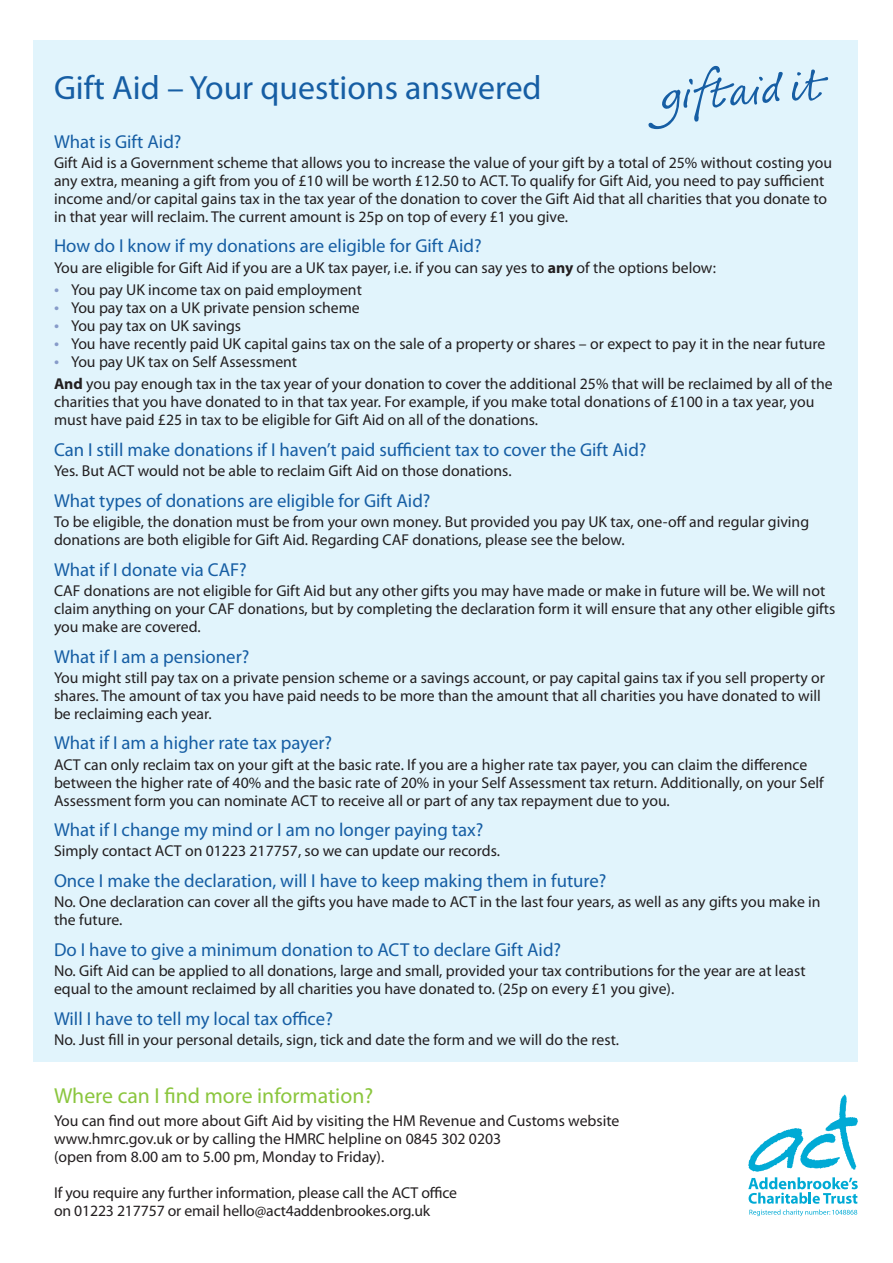
<style>
.page{position:relative;width:893px;height:1263px;background:#fff}
.page>*{position:absolute;margin:0;border:0;box-sizing:border-box;transform-origin:0 0}
.t1{font:33.75px "Myriad Pro";color:#165ea4}
.t2{font:21.75px "Myriad Pro";color:#8bc63e}
.t3{font:18.75px "Myriad Pro";color:#165ea4}
.t4{font:15.75px/18px "Myriad Pro";color:#231f20}
.s1{font-weight:700}
.s2{font-size:18px;color:#879bc9}
</style>
<div class="page">
<div style="left:33px;top:40px;width:825px;height:1022px;background:#e1f4fc"></div>
<svg style="left:648px;top:65px;width:180px;height:64px"></svg>
<svg style="left:748px;top:1094px;width:110px;height:122px"></svg>
<h1 class="t1" style="left:54px;top:69px;width:489px">Gift Aid – Your questions answered</h1>
<p class="t3" style="left:54px;top:131px;width:129px">What is Gift Aid?</p>
<p class="t4" style="left:54px;top:154px;width:779px">Gift Aid is a Government scheme that allows you to increase the value of your gift by a total of 25% without costing you any extra, meaning a gift from you of £10 will be worth £12.50 to ACT. To qualify for Gift Aid, you need to pay sufficient income and/or capital gains tax in the tax year of the donation to cover the Gift Aid that all charities that you donate to in that year will reclaim. The current amount is 25p on top of every £1 you give.</p>
<p class="t3" style="left:54px;top:236px;width:429px">How do I know if my donations are eligible for Gift Aid?</p>
<p class="t4" style="left:54px;top:259px;width:664px">You are eligible for Gift Aid if you are a UK tax payer, i.e. if you can say yes to <span class="s1">any</span> of the options below:</p>
<p class="t4" style="left:54px;top:281px;width:309px"><span class="s2">•</span> You pay UK income tax on paid employment</p>
<p class="t4" style="left:54px;top:299px;width:307px"><span class="s2">•</span> You pay tax on a UK private pension scheme</p>
<p class="t4" style="left:54px;top:317px;width:189px"><span class="s2">•</span> You pay tax on UK savings</p>
<p class="t4" style="left:54px;top:335px;width:773px"><span class="s2">•</span> You have recently paid UK capital gains tax on the sale of a property or shares – or expect to pay it in the near future</p>
<p class="t4" style="left:54px;top:351px;width:780px;line-height:22.2px"><span class="s2">•</span> You pay UK tax on Self Assessment<br><span class="s1">And</span> you pay enough tax in the tax year of your donation to cover the additional 25% that will be reclaimed by all of the</p>
<p class="t4" style="left:54px;top:393px;width:762px">charities that you have donated to in that tax year. For example, if you make total donations of £100 in a tax year, you must have paid £25 in tax to be eligible for Gift Aid on all of the donations.</p>
<p class="t3" style="left:54px;top:439px;width:594px">Can I still make donations if I haven’t paid sufficient tax to cover the Gift Aid?</p>
<p class="t4" style="left:54px;top:462px;width:459px">Yes. But ACT would not be able to reclaim Gift Aid on those donations.</p>
<p class="t3" style="left:54px;top:490px;width:378px">What types of donations are eligible for Gift Aid?</p>
<p class="t4" style="left:54px;top:513px;width:757px">To be eligible, the donation must be from your own money. But provided you pay UK tax, one-off and regular giving donations are both eligible for Gift Aid. Regarding CAF donations, please see the below.</p>
<p class="t3" style="left:54px;top:559px;width:194px">What if I donate via CAF?</p>
<p class="t4" style="left:54px;top:582px;width:783px">CAF donations are not eligible for Gift Aid but any other gifts you may have made or make in future will be. We will not claim anything on your CAF donations, but by completing the declaration form it will ensure that any other eligible gifts you make are covered.</p>
<p class="t3" style="left:54px;top:646px;width:197px">What if I am a pensioner?</p>
<p class="t4" style="left:54px;top:669px;width:772px">You might still pay tax on a private pension scheme or a savings account, or pay capital gains tax if you sell property or shares. The amount of tax you have paid needs to be more than the amount that all charities you have donated to will be reclaiming each year.</p>
<p class="t3" style="left:54px;top:733px;width:280px">What if I am a higher rate tax payer?</p>
<p class="t4" style="left:54px;top:756px;width:771px">ACT can only reclaim tax on your gift at the basic rate. If you are a higher rate tax payer, you can claim the difference between the higher rate of 40% and the basic rate of 20% in your Self Assessment tax return. Additionally, on your Self<br>Assessment form you can nominate ACT to receive all or part of any tax repayment due to you.</p>
<p class="t3" style="left:54px;top:820px;width:431px">What if I change my mind or I am no longer paying tax?</p>
<p class="t4" style="left:54px;top:842px;width:448px">Simply contact ACT on 01223 217757, so we can update our records.</p>
<p class="t3" style="left:54px;top:871px;width:554px">Once I make the declaration, will I have to keep making them in future?</p>
<p class="t4" style="left:54px;top:893px;width:768px">No. One declaration can cover all the gifts you have made to ACT in the last four years, as well as any gifts you make in the future.</p>
<p class="t3" style="left:54px;top:939px;width:509px">Do I have to give a minimum donation to ACT to declare Gift Aid?</p>
<p class="t4" style="left:54px;top:962px;width:753px">No. Gift Aid can be applied to all donations, large and small, provided your tax contributions for the year are at least equal to the amount reclaimed by all charities you have donated to. (25p on every £1 you give).</p>
<p class="t3" style="left:54px;top:1008px;width:280px">Will I have to tell my local tax office?</p>
<p class="t4" style="left:54px;top:1031px;width:567px">No. Just fill in your personal details, sign, tick and date the form and we will do the rest.</p>
<h2 class="t2" style="left:54px;top:1084px;width:321px">Where can I find more information?</h2>
<p class="t4" style="left:54px;top:1112px;width:567px">You can find out more about Gift Aid by visiting the HM Revenue and Customs website www.hmrc.gov.uk or by calling the HMRC helpline on 0845 302 0203<br>(open from 8.00 am to 5.00 pm, Monday to Friday).</p>
<p class="t4" style="left:54px;top:1184px;width:405px">If you require any further information, please call the ACT office on 01223 217757 or email hello@act4addenbrookes.org.uk</p>
</div>
